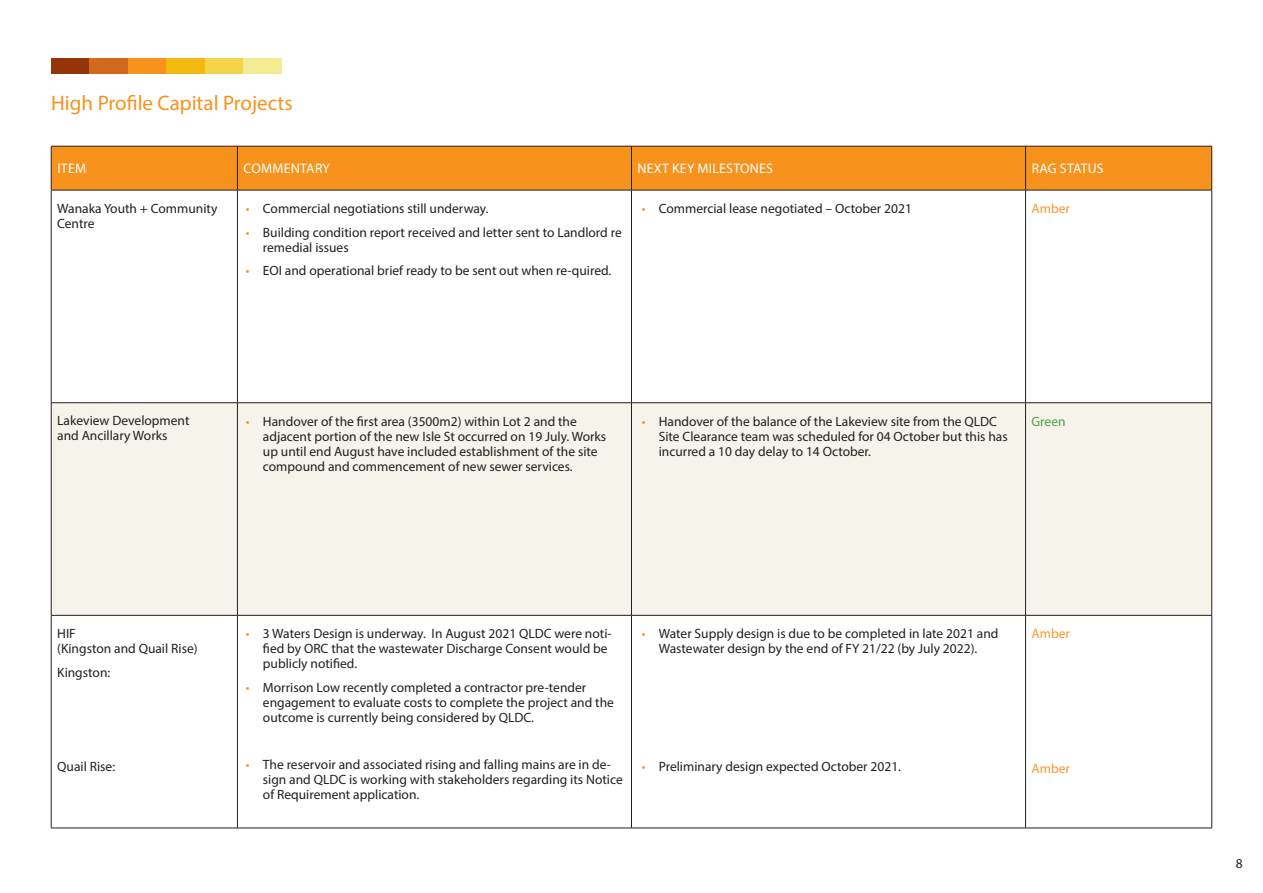
<style>
.page{position:relative;width:1263px;height:893px;background:#fff}
.page>*{position:absolute;margin:0;border:0;box-sizing:border-box;transform-origin:0 0}
.Heading_Orange{font:21px "Myriad Pro";color:#f7931d}
.KPI_Table_Headings{font:13.8px "Myriad Pro";letter-spacing:.02em;color:#fff}
.KPI_Table_Item{font:13.5px/15px "Myriad Pro";color:#231f20}
.KPI_Table_Rag_Status{font:13.5px "Myriad Pro";color:#f79827}
.KPI_Table_Rag_Status-2{font:13.5px "Myriad Pro";color:#4ca445}
.s1{color:#f7931d}
</style>
<div class="page">
<div style="left:51px;top:58px;width:38px;height:15px;background:#963409"></div>
<div style="left:89px;top:58px;width:39px;height:15px;background:#d3691d"></div>
<div style="left:128px;top:58px;width:38px;height:15px;background:#f7931d"></div>
<div style="left:205px;top:58px;width:38px;height:15px;background:#f4d44a"></div>
<div style="left:166px;top:58px;width:39px;height:15px;background:#f2b90f"></div>
<div style="left:243px;top:58px;width:39px;height:15px;background:#f4ec93"></div>
<div style="left:52px;top:147px;width:1159px;height:43px;background:#f7931d"></div>
<div style="left:52px;top:403px;width:1159px;height:212px;background:#f5f3ea"></div>
<hr style="left:51px;top:146px;width:186px;height:1px;background:#231f20">
<hr style="left:51px;top:146px;width:1px;height:44px;background:#231f20">
<hr style="left:237px;top:146px;width:394px;height:1px;background:#231f20">
<hr style="left:237px;top:146px;width:1px;height:44px;background:#231f20">
<hr style="left:631px;top:146px;width:394px;height:1px;background:#231f20">
<hr style="left:631px;top:146px;width:1px;height:44px;background:#231f20">
<hr style="left:1025px;top:146px;width:187px;height:1px;background:#231f20">
<hr style="left:1025px;top:146px;width:1px;height:44px;background:#231f20">
<hr style="left:1211px;top:146px;width:1px;height:44px;background:#231f20">
<hr style="left:51px;top:190px;width:186px;height:1px;background:#231f20">
<hr style="left:51px;top:190px;width:1px;height:213px;background:#231f20">
<hr style="left:237px;top:190px;width:394px;height:1px;background:#231f20">
<hr style="left:237px;top:190px;width:1px;height:213px;background:#231f20">
<hr style="left:631px;top:190px;width:394px;height:1px;background:#231f20">
<hr style="left:631px;top:190px;width:1px;height:213px;background:#231f20">
<hr style="left:1025px;top:190px;width:187px;height:1px;background:#231f20">
<hr style="left:1025px;top:190px;width:1px;height:213px;background:#231f20">
<hr style="left:1211px;top:190px;width:1px;height:213px;background:#231f20">
<hr style="left:51px;top:402px;width:186px;height:1px;background:#231f20">
<hr style="left:51px;top:403px;width:1px;height:212px;background:#231f20">
<hr style="left:237px;top:402px;width:394px;height:1px;background:#231f20">
<hr style="left:237px;top:403px;width:1px;height:212px;background:#231f20">
<hr style="left:631px;top:402px;width:394px;height:1px;background:#231f20">
<hr style="left:631px;top:403px;width:1px;height:212px;background:#231f20">
<hr style="left:1025px;top:402px;width:187px;height:1px;background:#231f20">
<hr style="left:1025px;top:403px;width:1px;height:212px;background:#231f20">
<hr style="left:1211px;top:403px;width:1px;height:212px;background:#231f20">
<hr style="left:51px;top:615px;width:186px;height:1px;background:#231f20">
<hr style="left:51px;top:615px;width:1px;height:213px;background:#231f20">
<hr style="left:237px;top:615px;width:394px;height:1px;background:#231f20">
<hr style="left:237px;top:615px;width:1px;height:213px;background:#231f20">
<hr style="left:631px;top:615px;width:394px;height:1px;background:#231f20">
<hr style="left:631px;top:615px;width:1px;height:213px;background:#231f20">
<hr style="left:1025px;top:615px;width:187px;height:1px;background:#231f20">
<hr style="left:1025px;top:615px;width:1px;height:213px;background:#231f20">
<hr style="left:1211px;top:615px;width:1px;height:213px;background:#231f20">
<hr style="left:51px;top:828px;width:186px;height:1px;background:#231f20">
<hr style="left:237px;top:828px;width:394px;height:1px;background:#231f20">
<hr style="left:631px;top:828px;width:394px;height:1px;background:#231f20">
<hr style="left:1025px;top:828px;width:187px;height:1px;background:#231f20">
<p class="Heading_Orange" style="left:51px;top:90px;width:243px">High Profile Capital Projects</p>
<p class="KPI_Table_Headings" style="left:57px;top:160px;width:30px">ITEM</p>
<p class="KPI_Table_Headings" style="left:244px;top:160px;width:88px">COMMENTARY</p>
<p class="KPI_Table_Headings" style="left:638px;top:160px;width:137px">NEXT KEY MILESTONES</p>
<p class="KPI_Table_Headings" style="left:1032px;top:160px;width:74px">RAG STATUS</p>
<p class="KPI_Table_Item" style="left:57px;top:201px;width:162px">Wanaka Youth + Community<br>Centre</p>
<p class="KPI_Table_Item" style="left:246px;top:201px;width:244px"><span class="s1">•</span> Commercial negotiations still underway.</p>
<p class="KPI_Table_Item" style="left:263px;top:224px;width:360px;text-indent:-17px"><span class="s1">•</span> Building condition report received and letter sent to Landlord re remedial issues</p>
<p class="KPI_Table_Item" style="left:246px;top:263px;width:367px"><span class="s1">•</span> EOI and operational brief ready to be sent out when re-quired.</p>
<p class="KPI_Table_Item" style="left:642px;top:201px;width:272px"><span class="s1">•</span> Commercial lease negotiated – October 2021</p>
<p class="KPI_Table_Rag_Status" style="left:1031px;top:200px;width:40px">Amber</p>
<p class="KPI_Table_Item" style="left:57px;top:413px;width:134px">Lakeview Development and Ancillary Works</p>
<p class="KPI_Table_Item" style="left:263px;top:413px;width:345px;text-indent:-17px"><span class="s1">•</span> Handover of the first area (3500m2) within Lot 2 and the adjacent portion of the new Isle St occurred on 19 July. Works up until end August have included establishment of the site compound and commencement of new sewer services.</p>
<p class="KPI_Table_Item" style="left:659px;top:413px;width:350px;text-indent:-17px"><span class="s1">•</span> Handover of the balance of the Lakeview site from the QLDC<br>Site Clearance team was scheduled for 04 October but this has incurred a 10 day delay to 14 October.</p>
<p class="KPI_Table_Rag_Status-2" style="left:1031px;top:413px;width:36px">Green</p>
<p class="KPI_Table_Item" style="left:57px;top:626px;width:142px">HIF<br>(Kingston and Quail Rise)</p>
<p class="KPI_Table_Item" style="left:57px;top:664px;width:55px">Kingston:</p>
<p class="KPI_Table_Item" style="left:57px;top:758px;width:59px">Quail Rise:</p>
<p class="KPI_Table_Item" style="left:263px;top:626px;width:350px;text-indent:-17px"><span class="s1">•</span> 3 Waters Design is underway. In August 2021 QLDC were noti&shy;fied by ORC that the wastewater Discharge Consent would be publicly notified.</p>
<p class="KPI_Table_Item" style="left:263px;top:679px;width:352px;text-indent:-17px"><span class="s1">•</span> Morrison Low recently completed a contractor pre-tender engagement to evaluate costs to complete the project and the outcome is currently being considered by QLDC.</p>
<p class="KPI_Table_Item" style="left:263px;top:756px;width:361px;text-indent:-17px"><span class="s1">•</span> The reservoir and associated rising and falling mains are in de&shy;sign and QLDC is working with stakeholders regarding its Notice of Requirement application.</p>
<p class="KPI_Table_Item" style="left:642px;top:626px;width:358px;text-align:center"><span class="s1">•</span> Water Supply design is due to be completed in late 2021 and<br>Wastewater design by the end of FY 21/22 (by July 2022).</p>
<p class="KPI_Table_Item" style="left:642px;top:758px;width:261px"><span class="s1">•</span> Preliminary design expected October 2021.</p>
<p class="KPI_Table_Rag_Status" style="left:1031px;top:625px;width:40px">Amber</p>
<p class="KPI_Table_Rag_Status" style="left:1031px;top:760px;width:40px">Amber</p>
<p class="KPI_Table_Item" style="left:1236px;top:856px;width:8px">8</p>
</div>
